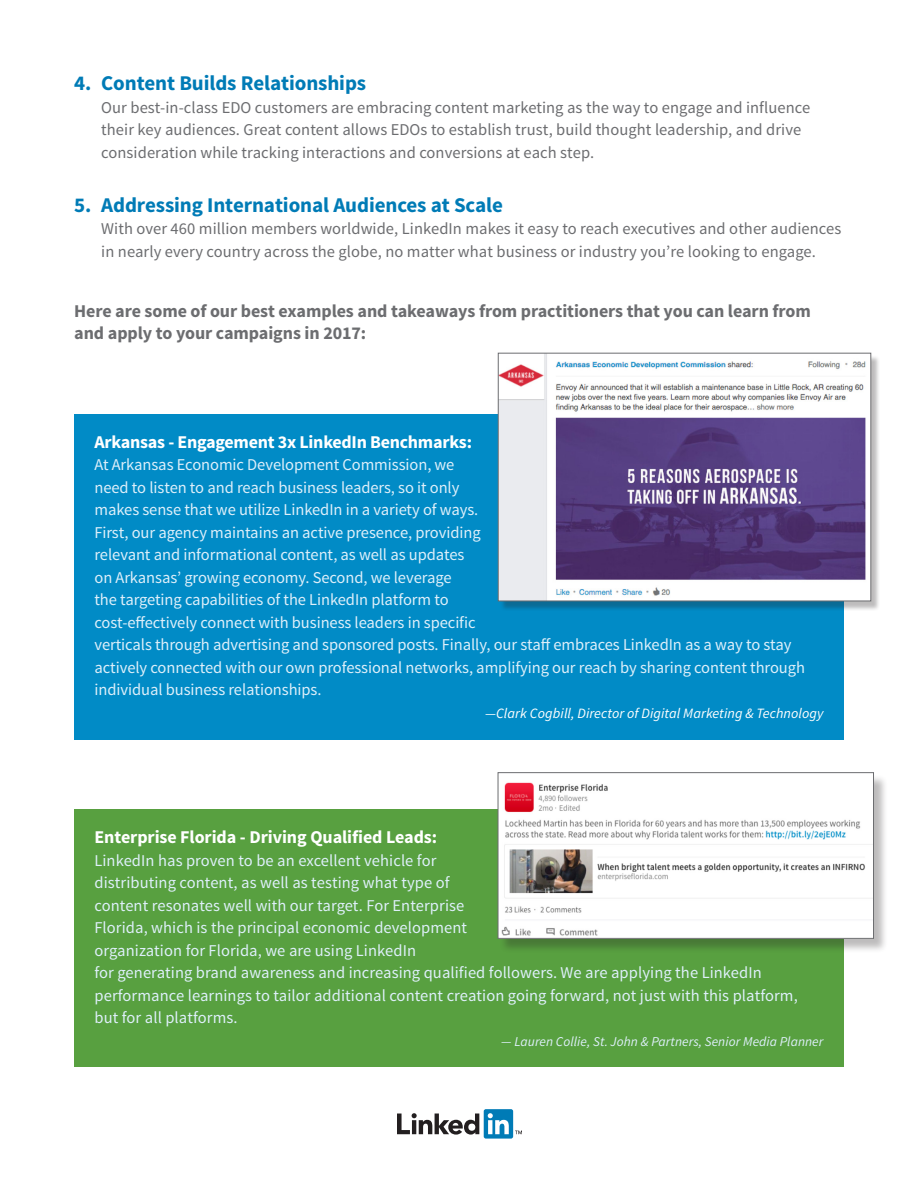
<style>
.page{position:relative;width:918px;height:1188px;background:#fff}
.page>*{position:absolute;margin:0;border:0;box-sizing:border-box;transform-origin:0 0}
.Header_3{font:700 21px "Source Sans Pro";letter-spacing:-.005em;color:#007bb6}
.Header_4{font:700 18px/22.5px "Source Sans Pro";letter-spacing:-.005em;color:#6c6d70}
.Body{font:700 18px "Source Sans Pro";letter-spacing:-.015em;color:#fff}
.Body-2{font:16.5px/22.5px "Source Sans Pro";letter-spacing:-.005em;color:#deeffa}
.Body_Number_Indent{font:16.5px/22.5px "Source Sans Pro";letter-spacing:.005em;color:#6c6d70}
.Body-3{font:italic 14.25px "Source Sans Pro";letter-spacing:.005em;color:#fff}
.Body-4{font:italic 13.5px "Source Sans Pro";letter-spacing:.005em;color:#deeffa}
</style>
<div class="page">
<svg style="left:397px;top:1113px;width:82px;height:22px"></svg>
<div style="left:484px;top:1109px;width:29px;height:30px;background:#007bb6;border-radius:2px"></div>
<svg style="left:488px;top:1113px;width:21px;height:21px"></svg>
<svg style="left:515px;top:1131px;width:7px;height:3px"></svg>
<div style="left:74px;top:809px;width:770px;height:258px;background:#58a040"></div>
<div style="left:499px;top:774px;width:390px;height:179px;background:#231f20;opacity:.3"></div>
<img style="left:500px;top:774px;width:372px;height:163px">
<div style="left:498px;top:772px;width:376px;height:167px;border:1px solid #6c6d70"></div>
<div style="left:74px;top:414px;width:770px;height:326px;background:#018bc6"></div>
<div style="left:500px;top:355px;width:381px;height:256px;background:#231f20;opacity:.3"></div>
<img style="left:500px;top:355px;width:369px;height:244px">
<div style="left:498px;top:353px;width:373px;height:248px;border:1px solid #6c6d70"></div>
<p class="Header_3" style="left:74px;top:70px;width:293px">4. Content Builds Relationships</p>
<p class="Body_Number_Indent" style="left:101px;top:96px;width:711px">Our best-in-class EDO customers are embracing content marketing as the way to engage and influence their key audiences. Great content allows EDOs to establish trust, build thought leadership, and drive consideration while tracking interactions and conversions at each step.</p>
<p class="Header_3" style="left:74px;top:191px;width:430px">5. Addressing International Audiences at Scale</p>
<p class="Body_Number_Indent" style="left:101px;top:218px;width:742px">With over 460 million members worldwide, LinkedIn makes it easy to reach executives and other audiences in nearly every country across the globe, no matter what business or industry you’re looking to engage.</p>
<p class="Header_4" style="left:74px;top:300px;width:738px">Here are some of our best examples and takeaways from practitioners that you can learn from and apply to your campaigns in 2017:</p>
<p class="Body" style="left:94px;top:430px;width:379px">Arkansas - Engagement 3x LinkedIn Benchmarks:</p>
<p class="Body-2" style="left:94px;top:454px;width:712px">At Arkansas Economic Development Commission, we<br>need to listen to and reach business leaders, so it only<br>makes sense that we utilize LinkedIn in a variety of ways.<br>First, our agency maintains an active presence, providing<br>relevant and informational content, as well as updates<br>on Arkansas’ growing economy. Second, we leverage<br>the targeting capabilities of the LinkedIn platform to<br>cost-effectively connect with business leaders in specific<br>verticals through advertising and sponsored posts. Finally, our staff embraces LinkedIn as a way to stay actively connected with our own professional networks, amplifying our reach by sharing content through individual business relationships.</p>
<p class="Body-3" style="left:485px;top:704px;width:340px">—Clark Cogbill, Director of Digital Marketing &amp; Technology</p>
<p class="Body" style="left:94px;top:825px;width:344px">Enterprise Florida - Driving Qualified Leads:</p>
<p class="Body-2" style="left:94px;top:849px;width:705px">LinkedIn has proven to be an excellent vehicle for<br>distributing content, as well as testing what type of<br>content resonates well with our target. For Enterprise<br>Florida, which is the principal economic development<br>organization for Florida, we are using LinkedIn<br>for generating brand awareness and increasing qualified followers. We are applying the LinkedIn performance learnings to tailor additional content creation going forward, not just with this platform, but for all platforms.</p>
<p class="Body-4" style="left:501px;top:1033px;width:324px">— Lauren Collie, St. John &amp; Partners, Senior Media Planner</p>
</div>
